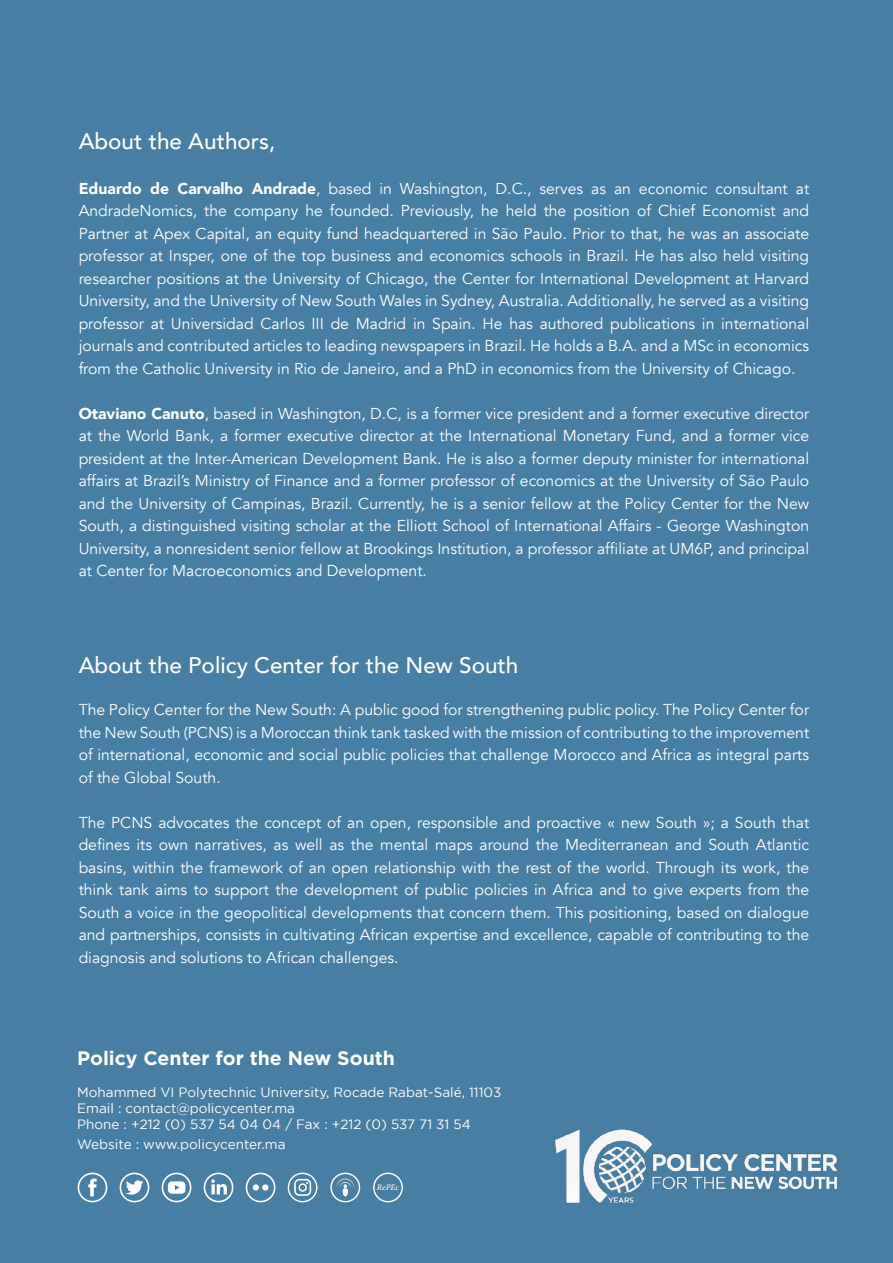
<style>
.page{position:relative;width:893px;height:1263px;background:#477ea3}
.page>*{position:absolute;margin:0;border:0;box-sizing:border-box;transform-origin:0 0}
.t1{font:500 22.5px "Avenir";color:#fff}
.t2{font:700 19.5px "Gotham";color:#fff}
.t3{font:15.75px/22.5px "Avenir";color:#fff;text-align:justify}
.t4{font:13.5px/16.2px "Gotham";color:#fff}
.t5{font:italic 12px "Adobe Arabic";color:#fff}
.s1{font-weight:900}
</style>
<div class="page">
<svg style="left:78px;top:1172px;width:29px;height:30px"></svg>
<svg style="left:120px;top:1172px;width:29px;height:30px"></svg>
<svg style="left:162px;top:1172px;width:29px;height:30px"></svg>
<svg style="left:204px;top:1172px;width:29px;height:30px"></svg>
<svg style="left:246px;top:1172px;width:29px;height:30px"></svg>
<svg style="left:288px;top:1172px;width:29px;height:30px"></svg>
<svg style="left:330px;top:1172px;width:30px;height:30px"></svg>
<svg style="left:373px;top:1172px;width:30px;height:30px"></svg>
<img style="left:554px;top:1129px;width:284px;height:75px">
<h1 class="t1" style="left:79px;top:121px;width:198px">About the Authors,</h1>
<p class="t3" style="left:79px;top:177px;width:732px"><span class="s1">Eduardo de Carvalho Andrade</span>, based in Washington, D.C., serves as an economic consultant at AndradeNomics, the company he founded. Previously, he held the position of Chief Economist and Partner at Apex Capital, an equity fund headquartered in São Paulo. Prior to that, he was an associate professor at Insper, one of the top business and economics schools in Brazil. He has also held visiting researcher positions at the University of Chicago, the Center for International Development at Harvard University, and the University of New South Wales in Sydney, Australia. Additionally, he served as a visiting professor at Universidad Carlos III de Madrid in Spain. He has authored publications in international journals and contributed articles to leading newspapers in Brazil. He holds a B.A. and a MSc in economics from the Catholic University in Rio de Janeiro, and a PhD in economics from the University of Chicago.</p>
<p class="t3" style="left:79px;top:402px;width:732px"><span class="s1">Otaviano Canuto</span>, based in Washington, D.C, is a former vice president and a former executive director at the World Bank, a former executive director at the International Monetary Fund, and a former vice president at the Inter-American Development Bank. He is also a former deputy minister for international affairs at Brazil’s Ministry of Finance and a former professor of economics at the University of São Paulo and the University of Campinas, Brazil. Currently, he is a senior fellow at the Policy Center for the New South, a distinguished visiting scholar at the Elliott School of International Affairs - George Washington University, a nonresident senior fellow at Brookings Institution, a professor affiliate at UM6P, and principal at Center for Macroeconomics and Development.</p>
<h1 class="t1" style="left:79px;top:646px;width:441px">About the Policy Center for the New South</h1>
<p class="t3" style="left:79px;top:699px;width:732px">The Policy Center for the New South: A public good for strengthening public policy. The Policy Center for the New South (PCNS) is a Moroccan think tank tasked with the mission of contributing to the improvement of international, economic and social public policies that challenge Morocco and Africa as integral parts of the Global South.</p>
<p class="t3" style="left:79px;top:811px;width:732px">The PCNS advocates the concept of an open, responsible and proactive « new South »; a South that defines its own narratives, as well as the mental maps around the Mediterranean and South Atlantic basins, within the framework of an open relationship with the rest of the world. Through its work, the think tank aims to support the development of public policies in Africa and to give experts from the South a voice in the geopolitical developments that concern them. This positioning, based on dialogue and partnerships, consists in cultivating African expertise and excellence, capable of contributing to the diagnosis and solutions to African challenges.</p>
<p class="t2" style="left:77px;top:1047px;width:319px">Policy Center for the New South</p>
<p class="t4" style="left:77px;top:1084px;width:426px">Mohammed VI Polytechnic University, Rocade Rabat-Salé, 11103<br>Email : contact@policycenter.ma<br>Phone : +212 (0) 537 54 04 04 / Fax : +212 (0) 537 71 31 54</p>
<p class="t4" style="left:77px;top:1136px;width:210px">Website : www.policycenter.ma</p>
<p class="t5" style="left:377px;top:1179px;width:23px">RePEc</p>
</div>
